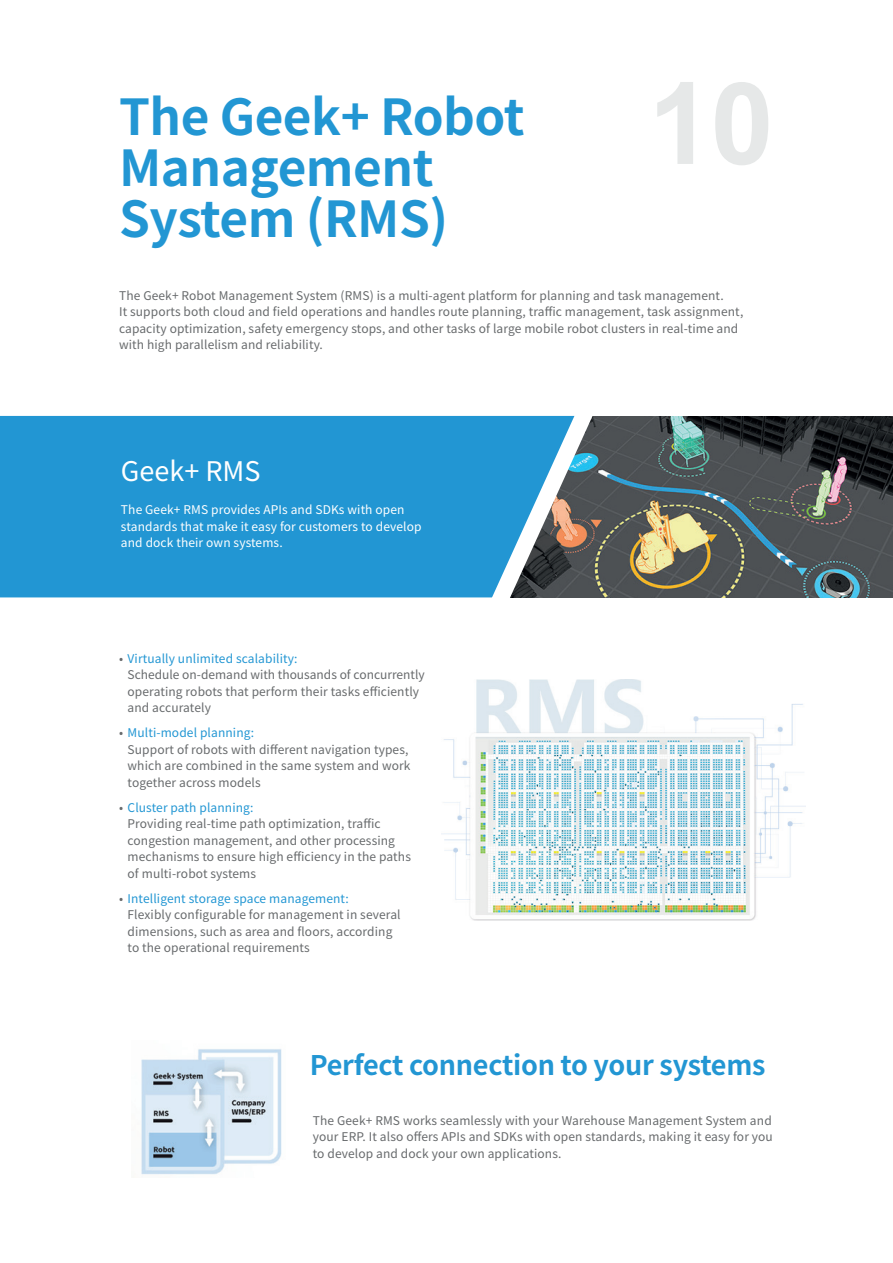
<style>
.page{position:relative;width:893px;height:1263px;background:#fff}
.page>*{position:absolute;margin:0;border:0;box-sizing:border-box;transform-origin:0 0}
.t1{font:700 114px "Arial";color:#e6e8e8}
.t2{font:700 49.5px/51px "Source Han Sans CN";letter-spacing:-.01em;color:#2296d3}
.t3{font:700 27px "Source Han Sans CN";letter-spacing:-.01em;color:#2296d3}
.t4{font:27px "Source Han Sans CN";color:#fff}
.t5{font:12px/16.5px "Source Han Sans CN";letter-spacing:.01em;color:#676a6c}
.t6{font:12px/16.5px "Source Han Sans CN";letter-spacing:.01em;color:#fff}
.s1{color:#2296d3}
</style>
<div class="page">
<img style="left:441px;top:679px;width:365px;height:242px">
<img style="left:610px;top:417px;width:283px;height:180px">
<div style="left:0;top:416px;width:471px;height:181px;background:#2296d3"></div>
<svg style="left:471px;top:415px;width:139px;height:183px;background:#578aa5"></svg>
<img style="left:141px;top:1049px;width:141px;height:126px">
<h2 class="t2" style="left:119px;top:92px;width:407px">The Geek+ Robot<br>Management</h2>
<h2 class="t2" style="left:119px;top:194px;width:331px">System (RMS)</h2>
<h1 class="t1" style="left:648px;top:49px;width:127px">10</h1>
<p class="t5" style="left:119px;top:287px;width:626px">The Geek+ Robot Management System (RMS) is a multi-agent platform for planning and task management.<br>It supports both cloud and field operations and handles route planning, traffic management, task assignment, capacity optimization, safety emergency stops, and other tasks of large mobile robot clusters in real-time and with high parallelism and reliability.</p>
<h3 class="t4" style="left:121px;top:456px;width:141px">Geek+ RMS</h3>
<p class="t6" style="left:121px;top:502px;width:302px">The Geek+ RMS provides APIs and SDKs with open standards that make it easy for customers to develop and dock their own systems.</p>
<p class="t5" style="left:128px;top:650px;width:299px;text-indent:-9px">• <span class="s1">Virtually unlimited scalability:<br></span>Schedule on-demand with thousands of concurrently operating robots that perform their tasks efficiently and accurately</p>
<p class="t5" style="left:128px;top:725px;width:285px;text-indent:-9px">• <span class="s1">Multi-model planning:<br></span>Support of robots with different navigation types, which are combined in the same system and work together across models</p>
<p class="t5" style="left:128px;top:799px;width:285px;text-indent:-9px">• <span class="s1">Cluster path planning:<br></span>Providing real-time path optimization, traffic congestion management, and other processing mechanisms to ensure high efficiency in the paths of multi-robot systems</p>
<p class="t5" style="left:128px;top:890px;width:275px;text-indent:-9px">• <span class="s1">Intelligent storage space management:<br></span>Flexibly configurable for management in several dimensions, such as area and floors, according to the operational requirements</p>
<h3 class="t3" style="left:310px;top:1050px;width:457px">Perfect connection to your systems</h3>
<p class="t5" style="left:313px;top:1112px;width:462px;text-align:justify">The Geek+ RMS works seamlessly with your Warehouse Management System and your ERP. It also offers APIs and SDKs with open standards, making it easy for you to develop and dock your own applications.</p>
</div>
